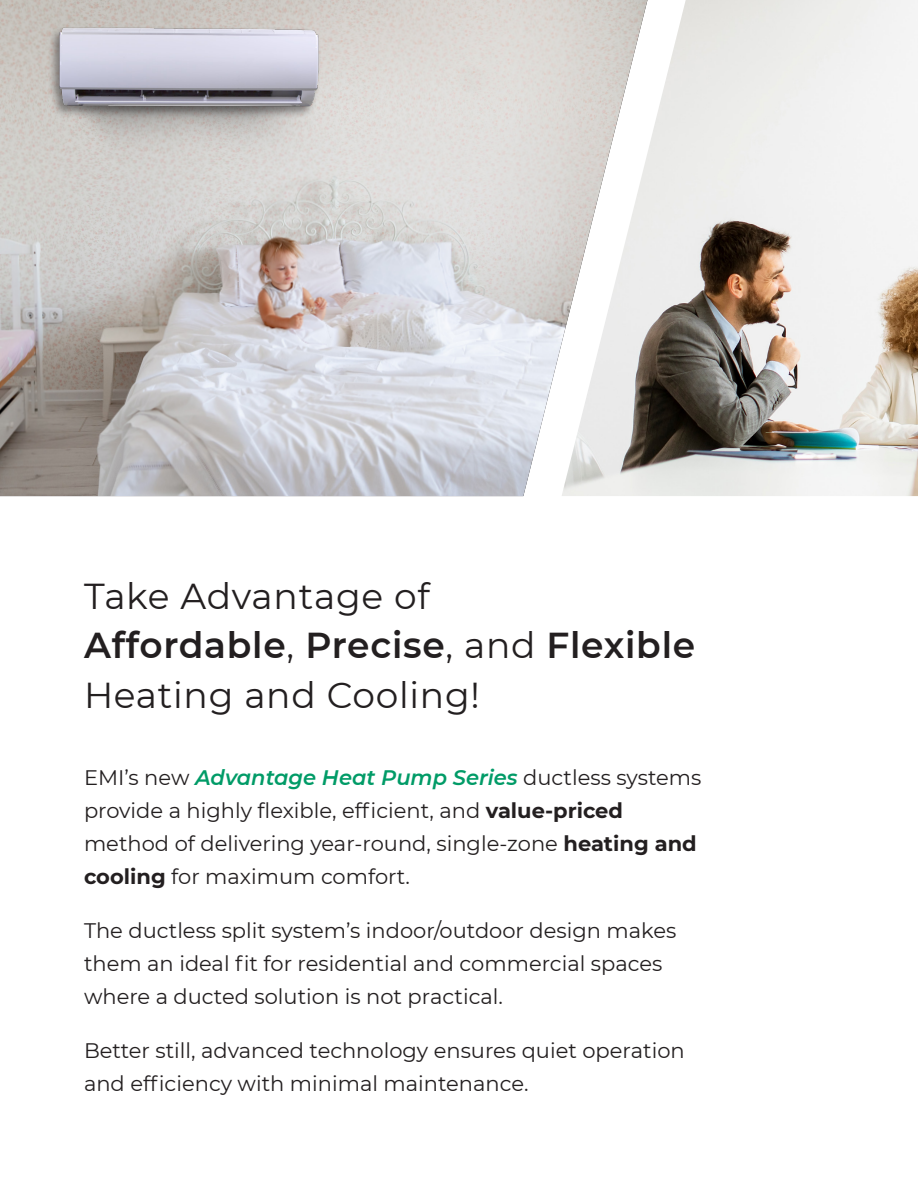
<style>
.page{position:relative;width:918px;height:1188px;background:#fff}
.page>*{position:absolute;margin:0;border:0;box-sizing:border-box;transform-origin:0 0}
.t1{font:600 36px/49.5px "Montserrat";letter-spacing:.02em;color:#231f20}
.t2{font:36px "Montserrat";letter-spacing:.02em;color:#231f20}
.t3{font:21px/33px "Montserrat";color:#231f20}
.s1{font-weight:400}
.s2{font-weight:600;font-style:italic;color:#019b67}
.s3{font-weight:700}
</style>
<div class="page">
<img style="left:0;top:0;width:562px;height:496px">
<img style="left:57px;top:18px;width:258px;height:155px">
<div style="left:47px;top:25px;width:275px;height:94px;background:#231f20;opacity:.5"></div>
<img style="left:49px;top:22px;width:280px;height:90px">
<img style="left:562px;top:0;width:356px;height:496px">
<p class="t2" style="left:84px;top:571px;width:347px">Take Advantage of</p>
<p class="t1" style="left:84px;top:619px;width:613px">Affordable<span class="s1">,</span> Precise<span class="s1">, and</span> Flexible<br><span class="s1">Heating and Cooling!</span></p>
<p class="t3" style="left:84px;top:760px;width:619px">EMI’s new <span class="s2">Advantage Heat Pump Series</span> ductless systems provide a highly flexible, efficient, and <span class="s3">value-priced </span>method of delivering year-round, single-zone <span class="s3">heating and cooling</span> for maximum comfort.</p>
<p class="t3" style="left:84px;top:913px;width:594px">The ductless split system’s indoor/outdoor design makes them an ideal fit for residential and commercial spaces where a ducted solution is not practical.</p>
<p class="t3" style="left:84px;top:1033px;width:602px">Better still, advanced technology ensures quiet operation and efficiency with minimal maintenance.</p>
</div>
